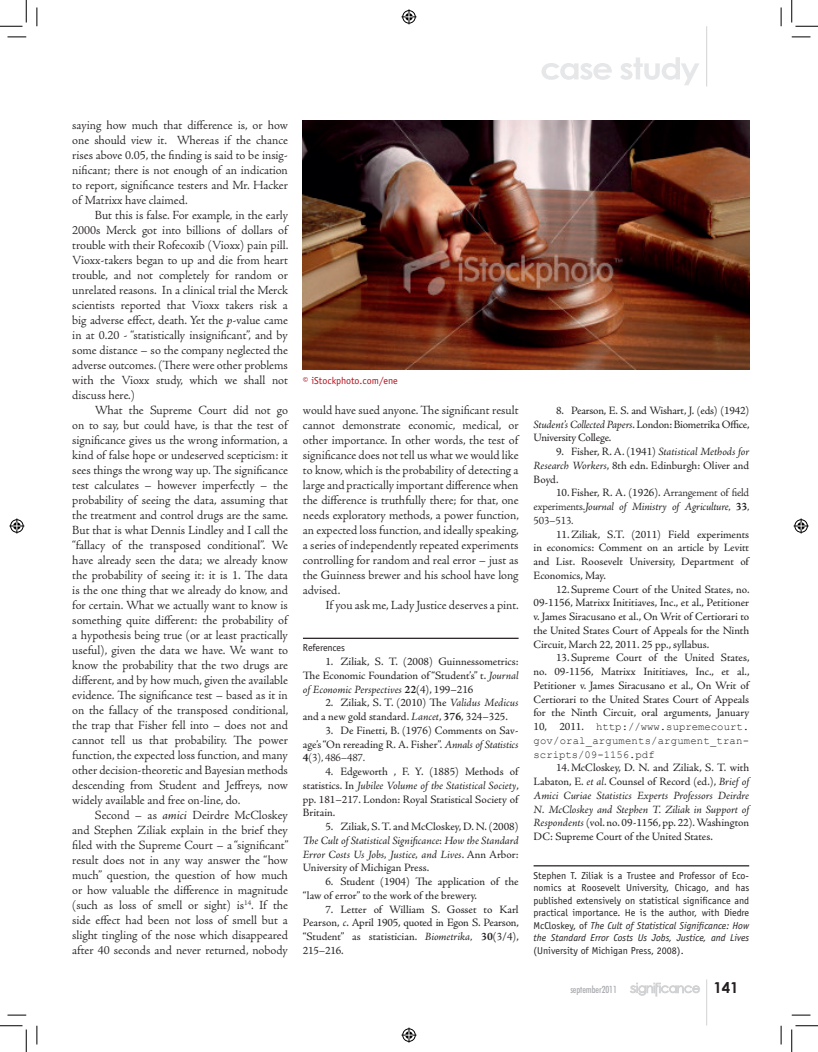
<style>
.page{position:relative;width:818px;height:1052px;background:#fff}
.page>*{position:absolute;margin:0;border:0;box-sizing:border-box;transform-origin:0 0}
.t1{font:700 15px "Century Gothic";color:#231f20}
.t2{font:300 12.5px/15px "Adobe Jenson Pro";letter-spacing:-.005em;color:#231f20;text-align:justify}
.t3{font:11.25px/13.8px "Adobe Jenson Pro";letter-spacing:-.005em;color:#231f20;text-align:justify}
.t4{font:italic 11.25px/13.8px "Adobe Jenson Pro";letter-spacing:-.005em;color:#231f20;text-align:justify}
.t5{font:300 11.25px/13.8px "Adobe Jenson Pro";letter-spacing:-.015em;color:#231f20;text-align:justify}
.t6{font:10.62px/13.8px "Courier New";letter-spacing:.015em;color:#231f20;text-align:justify}
.t7{font:10px/12.5px "Officina Sans";color:#231f20;text-align:justify}
.t8{font:10px "Officina Sans";color:#b50e1a}
.t9{font:500 condensed 10px "Futura BT";letter-spacing:-.01em;color:#a8a9ad}
.s1{font-weight:400;font-style:italic}
.s2{font-style:italic}
.s3{font-weight:700}
.s4{font-weight:300}
.s5{font-style:normal}
.s6{font-weight:400}
.s7{font-family:"Adobe Jenson Pro";font-size:11.25px}
</style>
<div class="page">
<svg style="left:630px;top:982px;width:70px;height:14px"></svg>
<hr style="left:706px;top:979px;width:1px;height:46px;background:#d1d2d4">
<hr style="left:706px;top:26px;width:1px;height:60px;background:#d1d2d4">
<svg style="left:541px;top:63px;width:71px;height:17px"></svg>
<svg style="left:620px;top:57px;width:79px;height:28px"></svg>
<hr style="left:303px;top:638px;width:215px;height:1px;background:#231f20">
<hr style="left:533px;top:865px;width:216px;height:1px;background:#231f20">
<img style="left:303px;top:120px;width:446px;height:249px">
<svg style="left:8px;top:36px;width:18px;height:2px"></svg>
<svg style="left:792px;top:36px;width:18px;height:2px"></svg>
<svg style="left:8px;top:1014px;width:18px;height:2px"></svg>
<svg style="left:792px;top:1014px;width:18px;height:2px"></svg>
<svg style="left:36px;top:7px;width:2px;height:19px"></svg>
<svg style="left:36px;top:1025px;width:2px;height:19px"></svg>
<svg style="left:780px;top:7px;width:2px;height:19px"></svg>
<svg style="left:780px;top:1025px;width:2px;height:19px"></svg>
<svg style="left:0;top:0;width:27px;height:27px"></svg>
<svg style="left:0;top:1025px;width:27px;height:27px"></svg>
<svg style="left:791px;top:0;width:27px;height:27px"></svg>
<svg style="left:791px;top:1025px;width:27px;height:27px"></svg>
<svg style="left:401px;top:9px;width:15px;height:15px"></svg>
<svg style="left:401px;top:1027px;width:15px;height:15px"></svg>
<svg style="left:9px;top:518px;width:15px;height:15px"></svg>
<svg style="left:793px;top:518px;width:15px;height:15px"></svg>
<p class="t2" style="left:72px;top:118px;width:217px">saying how much that difference is, or how one should view it. Whereas if the chance rises above 0.05, the finding is said to be insig&shy;nificant; there is not enough of an indication to report, significance testers and Mr. Hacker of Matrixx have claimed.</p>
<p class="t2" style="left:72px;top:208px;width:217px;text-indent:22px">But this is false. For example, in the early 2000s Merck got into billions of dollars of trouble with their Rofecoxib (Vioxx) pain pill.<br>Vioxx-takers began to up and die from heart trouble, and not completely for random or unrelated reasons. In a clinical trial the Merck scientists reported that Vioxx takers risk a big adverse effect, death. Yet the <span class="s1">p</span>-value came in at 0.20 - “statistically insignificant”, and by some distance – so the company neglected the adverse outcomes. (There were other problems with the Vioxx study, which we shall not discuss here.)</p>
<p class="t2" style="left:72px;top:403px;width:217px;text-indent:22px">What the Supreme Court did not go on to say, but could have, is that the test of significance gives us the wrong information, a kind of false hope or undeserved scepticism: it sees things the wrong way up. The significance test calculates – however imperfectly – the probability of seeing the data, assuming that the treatment and control drugs are the same.<br>But that is what Dennis Lindley and I call the “fallacy of the transposed conditional”. We have already seen the data; we already know the probability of seeing it: it is 1. The data is the one thing that we already do know, and for certain. What we actually want to know is something quite different: the probability of a hypothesis being true (or at least practically useful), given the data we have. We want to know the probability that the two drugs are different, and by how much, given the available evidence. The significance test – based as it in on the fallacy of the transposed conditional, the trap that Fisher fell into – does not and cannot tell us that probability. The power function, the expected loss function, and many other decision-theoretic and Bayesian methods descending from Student and Jeffreys, now widely available and free on-line, do.</p>
<p class="t2" style="left:72px;top:808px;width:218px;text-indent:23px">Second – as <span class="s1">amici</span> Deirdre McCloskey and Stephen Ziliak explain in the brief they filed with the Supreme Court – a “significant” result does not in any way answer the “how much” question, the question of how much or how valuable the difference in magnitude (such as loss of smell or sight) is<sup>14</sup>. If the side effect had been not loss of smell but a slight tingling of the nose which disappeared after 40 seconds and never returned, nobody</p>
<p class="t8" style="left:303px;top:375px;width:96px">© iStockphoto.com/ene</p>
<p class="t2" style="left:303px;top:403px;width:217px">would have sued anyone. The significant result cannot demonstrate economic, medical, or other importance. In other words, the test of significance does not tell us what we would like to know, which is the probability of detecting a large and practically important difference when the difference is truthfully there; for that, one needs exploratory methods, a power function, an expected loss function, and ideally speaking, a series of independently repeated experiments controlling for random and real error – just as the Guinness brewer and his school have long advised.</p>
<p class="t2" style="left:325px;top:598px;width:195px">If you ask me, Lady Justice deserves a pint.</p>
<p class="t7" style="left:303px;top:642px;width:44px">References</p>
<p class="t3" style="left:303px;top:655px;width:217px;text-indent:22px">1. Ziliak, S. T. (2008) Guinnessometrics:<br>The Economic Foundation of “Student’s” t. <span class="s2">Journal of Economic Perspectives</span> <span class="s3">22</span>(4), 199–216</p>
<p class="t3" style="left:303px;top:696px;width:217px;text-indent:23px">2. Ziliak, S. T. (2010) The <span class="s2">Validus Medicus </span>and a new gold standard. <span class="s2">Lancet</span>, <span class="s3">376</span>, 324–325.</p>
<p class="t3" style="left:303px;top:724px;width:217px;text-indent:23px">3. De Finetti, B. (1976) Comments on Sav&shy;age’s “On rereading R. A. Fisher”. <span class="s2">Annals of Statistics </span><span class="s3">4</span><span class="s4">(3), 486–487.</span></p>
<p class="t3" style="left:303px;top:765px;width:217px;text-indent:23px">4. Edgeworth , F. Y. (1885) Methods of statistics. In <span class="s2">Jubilee Volume of the Statistical Society</span>, pp. 181–217. London: Royal Statistical Society of Britain.</p>
<p class="t4" style="left:303px;top:820px;width:217px;text-indent:23px"><span class="s5">5. Ziliak, S. T. and McCloskey, D. N. (2008)<br></span>The Cult of Statistical Significance<span class="s5">:</span> How the Standard Error Costs Us Jobs, Justice, and Lives<span class="s5">. Ann Arbor:<br>University of Michigan Press.</span></p>
<p class="t3" style="left:303px;top:875px;width:217px;text-indent:23px">6. Student (1904) The application of the “law of error” to the work of the brewery.</p>
<p class="t3" style="left:303px;top:902px;width:217px;text-indent:23px">7. Letter of William S. Gosset to Karl Pearson, <span class="s2">c</span>. April 1905, quoted in Egon S. Pearson, “Student” as statistician. <span class="s2">Biometrika</span><span class="s4">,</span> <span class="s3">30</span>(3/4), 215–216.</p>
<p class="t3" style="left:533px;top:404px;width:217px;text-indent:22px">8. Pearson, E. S. and Wishart, J. (eds) (1942)<br><span class="s2">Student’s Collected Papers</span>. London: Biometrika Office, University College.</p>
<p class="t3" style="left:533px;top:445px;width:217px;text-indent:22px">9. Fisher, R. A. (1941) <span class="s2">Statistical Methods for Research Workers</span>, 8th edn. Edinburgh: Oliver and Boyd.</p>
<p class="t5" style="left:533px;top:486px;width:217px;text-indent:22px"><span class="s6">10.Fisher, R. A. (1926).</span> Arrangement of field experiments.<span class="s1">Journal of Ministry of Agriculture</span>, <span class="s3">33</span>, 503–513.</p>
<p class="t3" style="left:533px;top:527px;width:217px;text-indent:22px">11.Ziliak, S.T. (2011) Field experiments in economics: Comment on an article by Levitt and List. Roosevelt University, Department of Economics, May.</p>
<p class="t3" style="left:533px;top:582px;width:217px;text-indent:22px">12.Supreme Court of the United States, no.<br>09-1156, Matrixx Inititiaves, Inc., et al., Petitioner v. James Siracusano et al., On Writ of Certiorari to the United States Court of Appeals for the Ninth Circuit, March 22, 2011. 25 pp., syllabus.</p>
<p class="t3" style="left:533px;top:651px;width:217px;text-indent:22px">13.Supreme Court of the United States, no. 09-1156, Matrixx Inititiaves, Inc., et al., Petitioner v. James Siracusano et al., On Writ of Certiorari to the United States Court of Appeals for the Ninth Circuit, oral arguments, January</p>
<p class="t6" style="left:533px;top:719px;width:217px"><span class="s7">10, 2011.</span> http://www.supremecourt. gov/oral_arguments/argument_tran&shy;scripts/09-1156.pdf</p>
<p class="t3" style="left:533px;top:761px;width:217px;text-indent:22px">14.McCloskey, D. N. and Ziliak, S. T. with Labaton, E. <span class="s2">et al</span>. Counsel of Record (ed.), <span class="s2">Brief of Amici Curiae Statistics Experts Professors Deirdre N. McCloskey and Stephen T. Ziliak in Support of Respondents</span> (vol. no. 09-1156, pp. 22). Washington DC: Supreme Court of the United States.</p>
<p class="t7" style="left:533px;top:869px;width:217px">Stephen T. Ziliak is a Trustee and Professor of Eco&shy;nomics at Roosevelt University, Chicago, and has published extensively on statistical significance and practical importance. He is the author, with Diedre McCloskey, of <span class="s2">The Cult of Statistical Significance: How the Standard Error Costs Us Jobs, Justice, and Lives</span></p>
<p class="t7" style="left:533px;top:944px;width:152px">(University of Michigan Press, 2008).</p>
<p class="t9" style="left:570px;top:983px;width:48px">september2011</p>
<p class="t1" style="left:713px;top:976px;width:27px">141</p>
</div>
